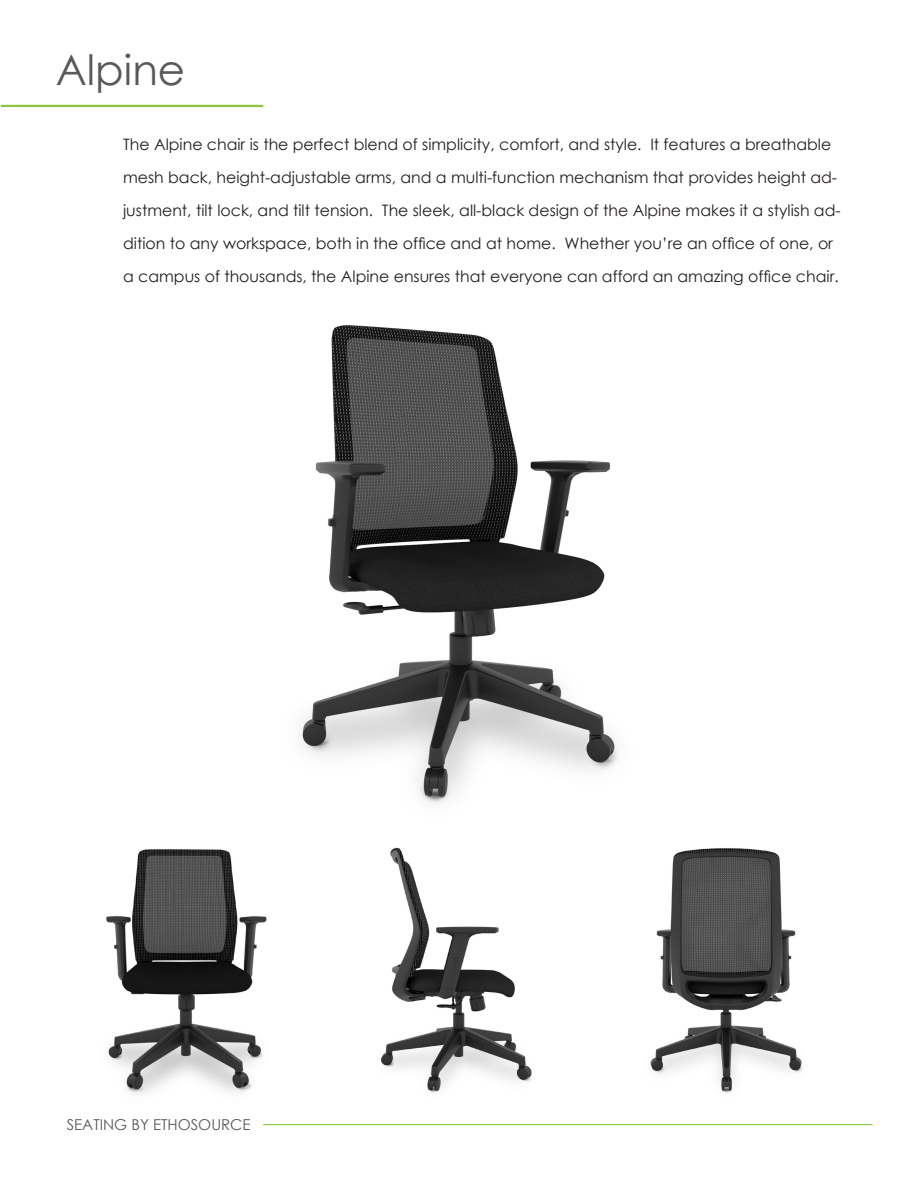
<style>
.page{position:relative;width:918px;height:1188px;background:#fff}
.page>*{position:absolute;margin:0;border:0;box-sizing:border-box;transform-origin:0 0}
.t1{font:42px "Century Gothic";color:#585958}
.t2{font:15.75px/33px "Century Gothic";color:#231f20}
.t3{font:15px "Century Gothic";color:#585958}
</style>
<div class="page">
<hr style="left:1px;top:105px;width:262px;height:2px;background:#8bc640">
<hr style="left:263px;top:1124px;width:610px;height:1px;background:#8bc640">
<img style="left:301px;top:325px;width:317px;height:478px">
<img style="left:106px;top:849px;width:161px;height:245px">
<img style="left:381px;top:847px;width:151px;height:246px">
<img style="left:650px;top:848px;width:152px;height:245px">
<p class="t1" style="left:56px;top:40px;width:131px">Alpine</p>
<p class="t2" style="left:123px;top:127px;width:719px">The Alpine chair is the perfect blend of simplicity, comfort, and style. It features a breathable mesh back, height-adjustable arms, and a multi-function mechanism that provides height ad&shy;justment, tilt lock, and tilt tension. The sleek, all-black design of the Alpine makes it a stylish ad&shy;dition to any workspace, both in the office and at home. Whether you’re an office of one, or a campus of thousands, the Alpine ensures that everyone can afford an amazing office chair.</p>
<p class="t3" style="left:67px;top:1114px;width:185px">SEATING BY ETHOSOURCE</p>
</div>
